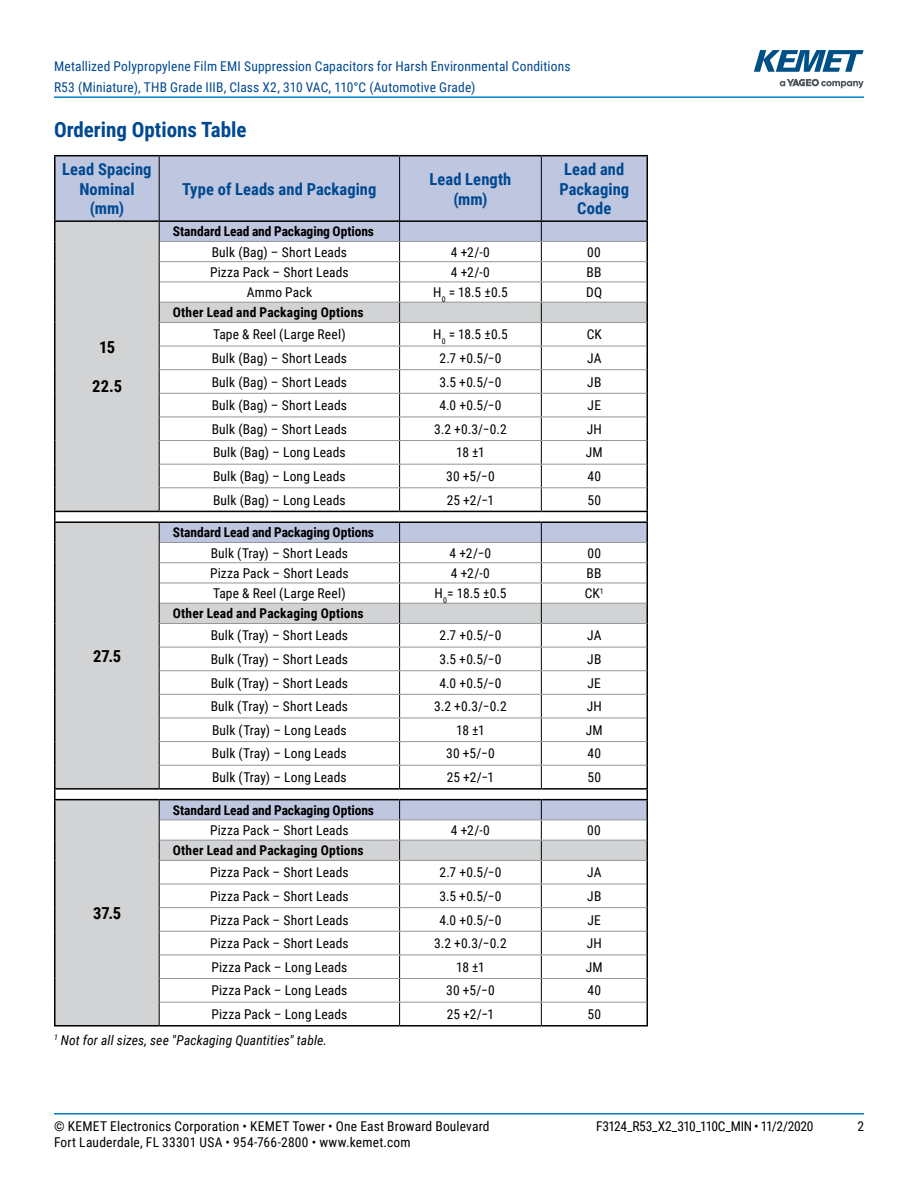
<style>
.page{position:relative;width:918px;height:1188px;background:#fff}
.page>*{position:absolute;margin:0;border:0;box-sizing:border-box;transform-origin:0 0}
.t1{font:700 21px "Roboto Condensed";color:#004990}
.t2{font:700 16.5px/19.8px "Roboto Condensed";letter-spacing:.005em;color:#004990;text-align:center}
.t3{font:700 16.5px "Roboto Condensed";color:#000}
.t4{font:13.5px "Roboto Condensed";letter-spacing:.015em;color:#000}
.t5{font:700 13.5px "Roboto Condensed";color:#000}
.t6{font:13.5px/21px "Roboto Condensed";letter-spacing:.01em;color:#004990}
.t7{font:italic 13.5px "Roboto Condensed";letter-spacing:.01em;color:#000}
.t8{font:13.5px "Roboto Condensed";letter-spacing:-.03em;color:#000}
</style>
<div class="page">
<hr style="left:54px;top:1113px;width:810px;height:2px;background:#007dc3">
<hr style="left:54px;top:96px;width:810px;height:2px;background:#007dc3">
<svg style="left:780px;top:79px;width:84px;height:9px"></svg>
<svg style="left:754px;top:50px;width:110px;height:22px"></svg>
<hr style="left:54px;top:1025px;width:105px;height:2px;background:#000">
<hr style="left:159px;top:1025px;width:241px;height:2px;background:#000">
<hr style="left:400px;top:1025px;width:141px;height:2px;background:#000">
<hr style="left:541px;top:1025px;width:107px;height:2px;background:#000">
<hr style="left:54px;top:155px;width:105px;height:1px;background:#000">
<hr style="left:159px;top:155px;width:241px;height:1px;background:#000">
<hr style="left:400px;top:155px;width:141px;height:1px;background:#000">
<hr style="left:541px;top:155px;width:107px;height:1px;background:#000">
<svg style="left:54px;top:156px;width:594px;height:869px"></svg>
<p class="t6" style="left:54px;top:55px;width:518px">Metallized Polypropylene Film EMI Suppression Capacitors for Harsh Environmental Conditions<br>R53 (Miniature), THB Grade IIIB, Class X2, 310 VAC, 110°C (Automotive Grade)</p>
<h1 class="t1" style="left:54px;top:115px;width:194px">Ordering Options Table</h1>
<p class="t2" style="left:62px;top:158px;width:91px">Lead Spacing<br>Nominal (mm)</p>
<p class="t2" style="left:182px;top:178px;width:196px">Type of Leads and Packaging</p>
<p class="t2" style="left:430px;top:168px;width:83px">Lead Length (mm)</p>
<p class="t2" style="left:559px;top:158px;width:71px">Lead and<br>Packaging<br>Code</p>
<p class="t3" style="left:99px;top:335px;width:17px">15</p>
<p class="t3" style="left:92px;top:375px;width:31px">22.5</p>
<p class="t3" style="left:93px;top:644px;width:30px">27.5</p>
<p class="t5" style="left:173px;top:222px;width:203px">Standard Lead and Packaging Options</p>
<p class="t4" style="left:212px;top:242px;width:137px">Bulk (Bag) – Short Leads</p>
<p class="t4" style="left:451px;top:242px;width:41px">4 +2/-0</p>
<p class="t4" style="left:587px;top:242px;width:15px">00</p>
<p class="t4" style="left:210px;top:263px;width:140px">Pizza Pack – Short Leads</p>
<p class="t4" style="left:451px;top:263px;width:41px">4 +2/-0</p>
<p class="t4" style="left:587px;top:263px;width:16px">BB</p>
<p class="t4" style="left:247px;top:283px;width:67px">Ammo Pack</p>
<p class="t4" style="left:433px;top:283px;width:76px">H<sub>0</sub> = 18.5 ±0.5</p>
<p class="t4" style="left:586px;top:283px;width:18px">DQ</p>
<p class="t5" style="left:173px;top:303px;width:193px">Other Lead and Packaging Options</p>
<p class="t4" style="left:213px;top:325px;width:134px">Tape &amp; Reel (Large Reel)</p>
<p class="t4" style="left:433px;top:325px;width:76px">H<sub>0</sub> = 18.5 ±0.5</p>
<p class="t4" style="left:587px;top:325px;width:17px">CK</p>
<p class="t4" style="left:212px;top:349px;width:137px">Bulk (Bag) – Short Leads</p>
<p class="t4" style="left:439px;top:349px;width:64px">2.7 +0.5/−0</p>
<p class="t4" style="left:587px;top:349px;width:16px">JA</p>
<p class="t4" style="left:212px;top:372px;width:137px">Bulk (Bag) – Short Leads</p>
<p class="t4" style="left:439px;top:372px;width:64px">3.5 +0.5/−0</p>
<p class="t4" style="left:587px;top:372px;width:16px">JB</p>
<p class="t4" style="left:212px;top:396px;width:137px">Bulk (Bag) – Short Leads</p>
<p class="t4" style="left:439px;top:396px;width:64px">4.0 +0.5/−0</p>
<p class="t4" style="left:588px;top:396px;width:15px">JE</p>
<p class="t4" style="left:212px;top:420px;width:137px">Bulk (Bag) – Short Leads</p>
<p class="t4" style="left:434px;top:420px;width:74px">3.2 +0.3/−0.2</p>
<p class="t4" style="left:587px;top:420px;width:17px">JH</p>
<p class="t4" style="left:213px;top:443px;width:134px">Bulk (Bag) – Long Leads</p>
<p class="t4" style="left:456px;top:443px;width:30px">18 ±1</p>
<p class="t4" style="left:586px;top:443px;width:18px">JM</p>
<p class="t4" style="left:213px;top:467px;width:134px">Bulk (Bag) – Long Leads</p>
<p class="t4" style="left:446px;top:467px;width:50px">30 +5/−0</p>
<p class="t4" style="left:587px;top:467px;width:15px">40</p>
<p class="t4" style="left:213px;top:490px;width:134px">Bulk (Bag) – Long Leads</p>
<p class="t4" style="left:447px;top:490px;width:49px">25 +2/−1</p>
<p class="t4" style="left:587px;top:490px;width:15px">50</p>
<p class="t5" style="left:173px;top:523px;width:203px">Standard Lead and Packaging Options</p>
<p class="t4" style="left:211px;top:543px;width:139px">Bulk (Tray) – Short Leads</p>
<p class="t4" style="left:450px;top:543px;width:43px">4 +2/−0</p>
<p class="t4" style="left:587px;top:543px;width:15px">00</p>
<p class="t4" style="left:210px;top:564px;width:140px">Pizza Pack – Short Leads</p>
<p class="t4" style="left:451px;top:564px;width:41px">4 +2/-0</p>
<p class="t4" style="left:587px;top:564px;width:16px">BB</p>
<p class="t4" style="left:213px;top:584px;width:134px">Tape &amp; Reel (Large Reel)</p>
<p class="t4" style="left:435px;top:584px;width:73px">H<sub>0</sub>= 18.5 ±0.5</p>
<p class="t4" style="left:585px;top:584px;width:21px">CK<sup>1</sup></p>
<p class="t5" style="left:173px;top:604px;width:193px">Other Lead and Packaging Options</p>
<p class="t4" style="left:211px;top:626px;width:139px">Bulk (Tray) – Short Leads</p>
<p class="t4" style="left:439px;top:626px;width:64px">2.7 +0.5/−0</p>
<p class="t4" style="left:587px;top:626px;width:16px">JA</p>
<p class="t4" style="left:211px;top:650px;width:139px">Bulk (Tray) – Short Leads</p>
<p class="t4" style="left:439px;top:650px;width:64px">3.5 +0.5/−0</p>
<p class="t4" style="left:587px;top:650px;width:16px">JB</p>
<p class="t4" style="left:211px;top:673px;width:139px">Bulk (Tray) – Short Leads</p>
<p class="t4" style="left:439px;top:673px;width:64px">4.0 +0.5/−0</p>
<p class="t4" style="left:588px;top:673px;width:15px">JE</p>
<p class="t4" style="left:211px;top:697px;width:139px">Bulk (Tray) – Short Leads</p>
<p class="t4" style="left:434px;top:697px;width:74px">3.2 +0.3/−0.2</p>
<p class="t4" style="left:587px;top:697px;width:17px">JH</p>
<p class="t4" style="left:212px;top:721px;width:136px">Bulk (Tray) – Long Leads</p>
<p class="t4" style="left:456px;top:721px;width:30px">18 ±1</p>
<p class="t4" style="left:586px;top:721px;width:18px">JM</p>
<p class="t4" style="left:212px;top:744px;width:136px">Bulk (Tray) – Long Leads</p>
<p class="t4" style="left:446px;top:744px;width:50px">30 +5/−0</p>
<p class="t4" style="left:587px;top:744px;width:15px">40</p>
<p class="t4" style="left:212px;top:768px;width:136px">Bulk (Tray) – Long Leads</p>
<p class="t4" style="left:447px;top:768px;width:49px">25 +2/−1</p>
<p class="t4" style="left:587px;top:768px;width:15px">50</p>
<p class="t5" style="left:173px;top:801px;width:203px">Standard Lead and Packaging Options</p>
<p class="t4" style="left:210px;top:821px;width:140px">Pizza Pack – Short Leads</p>
<p class="t4" style="left:451px;top:821px;width:41px">4 +2/-0</p>
<p class="t4" style="left:587px;top:821px;width:15px">00</p>
<p class="t5" style="left:173px;top:841px;width:193px">Other Lead and Packaging Options</p>
<p class="t4" style="left:210px;top:863px;width:140px">Pizza Pack – Short Leads</p>
<p class="t4" style="left:439px;top:863px;width:64px">2.7 +0.5/−0</p>
<p class="t4" style="left:587px;top:863px;width:16px">JA</p>
<p class="t4" style="left:210px;top:887px;width:140px">Pizza Pack – Short Leads</p>
<p class="t4" style="left:439px;top:887px;width:64px">3.5 +0.5/−0</p>
<p class="t4" style="left:587px;top:887px;width:16px">JB</p>
<p class="t4" style="left:210px;top:910px;width:140px">Pizza Pack – Short Leads</p>
<p class="t4" style="left:439px;top:910px;width:64px">4.0 +0.5/−0</p>
<p class="t4" style="left:588px;top:910px;width:15px">JE</p>
<p class="t4" style="left:210px;top:934px;width:140px">Pizza Pack – Short Leads</p>
<p class="t4" style="left:434px;top:934px;width:74px">3.2 +0.3/−0.2</p>
<p class="t4" style="left:587px;top:934px;width:17px">JH</p>
<p class="t4" style="left:211px;top:958px;width:137px">Pizza Pack – Long Leads</p>
<p class="t4" style="left:456px;top:958px;width:30px">18 ±1</p>
<p class="t4" style="left:586px;top:958px;width:18px">JM</p>
<p class="t4" style="left:211px;top:981px;width:137px">Pizza Pack – Long Leads</p>
<p class="t4" style="left:446px;top:981px;width:50px">30 +5/−0</p>
<p class="t4" style="left:587px;top:981px;width:15px">40</p>
<p class="t4" style="left:211px;top:1005px;width:137px">Pizza Pack – Long Leads</p>
<p class="t4" style="left:447px;top:1005px;width:49px">25 +2/−1</p>
<p class="t4" style="left:587px;top:1005px;width:15px">50</p>
<p class="t7" style="left:54px;top:1030px;width:275px"><sup>1</sup> Not for all sizes, see "Packaging Quantities" table.</p>
<p class="t3" style="left:93px;top:901px;width:30px">37.5</p>
<p class="t4" style="left:54px;top:1116px;width:437px">© KEMET Electronics Corporation • KEMET Tower • One East Broward Boulevard</p>
<p class="t8" style="left:596px;top:1116px;width:219px">F3124_R53_X2_310_110C_MIN • 11/2/2020</p>
<p class="t4" style="left:857px;top:1116px;width:8px">2</p>
<p class="t4" style="left:54px;top:1133px;width:358px">Fort Lauderdale, FL 33301 USA • 954-766-2800 • www.kemet.com</p>
</div>
